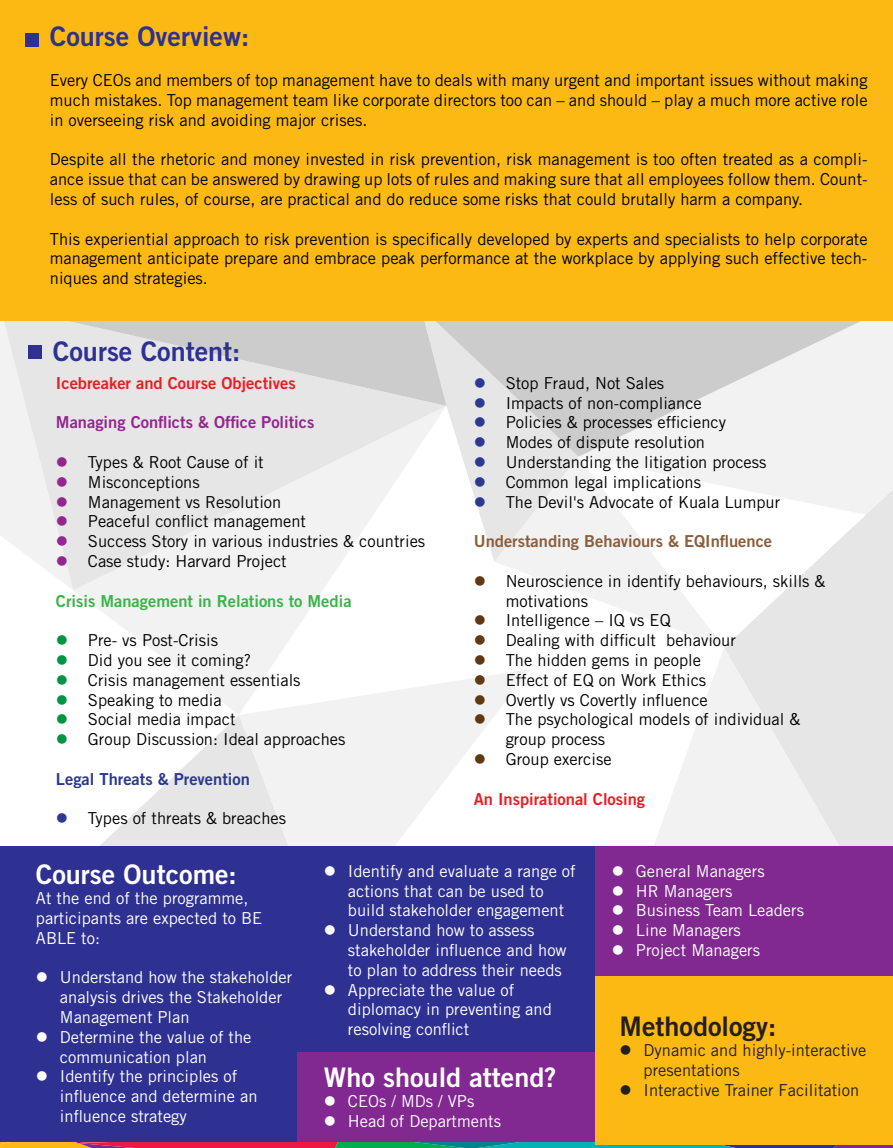
<style>
.page{position:relative;width:893px;height:1148px;background:#fff}
.page>*{position:absolute;margin:0;border:0;box-sizing:border-box;transform-origin:0 0}
.t1{font:27px "Trade Gothic LT Std Bd 2";color:#fff}
.t2{font:27px "Trade Gothic LT Std Bd 2";color:#2e3092}
.t3{font:27px "Trade Gothic LT Std Bd 2";color:#231f20}
.t4{font:16.5px/19.8px "Trade Gothic LT Std";color:#000;text-align:justify}
.t5{font:16.5px/19.8px "Trade Gothic LT Std";color:#fff}
.t6{font:16.5px/19.8px "Trade Gothic LT Std";color:#231f20}
.t7{font:16.5px "Trade Gothic LT Std Bd 2";color:#ed1c24}
.t8{font:16.5px "Trade Gothic LT Std Bd 2";color:#8b5e3c}
.t9{font:16.5px "Trade Gothic LT Std Bd 2";color:#39b54a}
.t10{font:16.5px "Trade Gothic LT Std Bd 2";color:#92278f}
.t11{font:16.5px "Trade Gothic LT Std Bd 2";color:#2b3990}
.s1{color:#92278f}
.s2{color:#009444}
.s3{color:#2b3990}
.s4{color:#603913}
</style>
<div class="page">
<div style="left:866px;top:515px;width:27px;height:132px;background:#e6e6e6"></div>
<svg style="left:725px;top:515px;width:141px;height:132px;fill:#e8e8e8"></svg>
<svg style="left:654px;top:647px;width:239px;height:199px"></svg>
<svg style="left:239px;top:670px;width:290px;height:176px;fill:#f2f2f2"></svg>
<svg style="left:100px;top:716px;width:139px;height:130px;fill:#e6e6e6"></svg>
<svg style="left:74px;top:590px;width:372px;height:125px"></svg>
<svg style="left:0;top:406px;width:421px;height:184px"></svg>
<svg style="left:497px;top:515px;width:226px;height:132px"></svg>
<svg style="left:462px;top:457px;width:116px;height:105px"></svg>
<svg style="left:0;top:321px;width:421px;height:85px;background:#dcdcdc"></svg>
<svg style="left:578px;top:457px;width:315px;height:58px;fill:#f2f2f2"></svg>
<svg style="left:421px;top:321px;width:472px;height:136px"></svg>
<div style="left:0;top:0;width:893px;height:321px;background:#fdb913"></div>
<div style="left:0;top:846px;width:298px;height:296px;background:#2e3192"></div>
<div style="left:297px;top:846px;width:298px;height:207px;background:#2e3192"></div>
<div style="left:297px;top:1053px;width:298px;height:89px;background:#812990"></div>
<div style="left:595px;top:846px;width:298px;height:144px;background:#812990"></div>
<svg style="left:0;top:1142px;width:893px;height:6px;background:#7c7264"></svg>
<div style="left:28px;top:346px;width:14px;height:13px;background:#2e3092"></div>
<div style="left:25px;top:34px;width:13px;height:13px;background:#2e3092"></div>
<div style="left:595px;top:976px;width:298px;height:168px;background:#fdb913"></div>
<h1 class="t2" style="left:50px;top:20px;width:201px">Course Overview:</h1>
<p class="t4" style="left:50px;top:70px;width:819px">Every CEOs and members of top management have to deals with many urgent and important issues without making much mistakes. Top management team like corporate directors too can – and should – play a much more active role in overseeing risk and avoiding major crises.</p>
<p class="t4" style="left:50px;top:149px;width:819px">Despite all the rhetoric and money invested in risk prevention, risk management is too often treated as a compli&shy;ance issue that can be answered by drawing up lots of rules and making sure that all employees follow them. Count&shy;less of such rules, of course, are practical and do reduce some risks that could brutally harm a company.</p>
<p class="t4" style="left:50px;top:229px;width:819px">This experiential approach to risk prevention is specifically developed by experts and specialists to help corporate management anticipate prepare and embrace peak performance at the workplace by applying such effective tech&shy;niques and strategies.</p>
<h1 class="t2" style="left:53px;top:334px;width:189px">Course Content:</h1>
<p class="t7" style="left:56px;top:373px;width:241px">Icebreaker and Course Objectives</p>
<p class="t10" style="left:56px;top:412px;width:260px">Managing Conflicts &amp; Office Politics</p>
<p class="t4" style="left:56px;top:452px;width:209px"><span class="s1">●</span> Types &amp; Root Cause of it</p>
<p class="t4" style="left:56px;top:472px;width:145px"><span class="s1">●</span> Misconceptions</p>
<p class="t4" style="left:56px;top:492px;width:227px"><span class="s1">●</span> Management vs Resolution</p>
<p class="t4" style="left:56px;top:511px;width:252px"><span class="s1">●</span> Peaceful conflict management</p>
<p class="t4" style="left:56px;top:531px;width:371px"><span class="s1">●</span> Success Story in various industries &amp; countries</p>
<p class="t4" style="left:56px;top:551px;width:232px"><span class="s1">●</span> Case study: Harvard Project</p>
<p class="t9" style="left:56px;top:590px;width:297px">Crisis Management in Relations to Media</p>
<p class="t4" style="left:56px;top:630px;width:164px"><span class="s2">●</span> Pre- vs Post-Crisis</p>
<p class="t4" style="left:56px;top:650px;width:197px"><span class="s2">●</span> Did you see it coming?</p>
<p class="t4" style="left:56px;top:670px;width:246px"><span class="s2">●</span> Crisis management essentials</p>
<p class="t4" style="left:56px;top:690px;width:167px"><span class="s2">●</span> Speaking to media</p>
<p class="t4" style="left:56px;top:709px;width:181px"><span class="s2">●</span> Social media impact</p>
<p class="t4" style="left:56px;top:729px;width:291px"><span class="s2">●</span> Group Discussion: Ideal approaches</p>
<p class="t11" style="left:56px;top:769px;width:195px">Legal Threats &amp; Prevention</p>
<p class="t4" style="left:56px;top:808px;width:232px"><span class="s3">●</span> Types of threats &amp; breaches</p>
<p class="t4" style="left:474px;top:373px;width:192px"><span class="s3">●</span> Stop Fraud, Not Sales</p>
<p class="t4" style="left:474px;top:393px;width:230px"><span class="s3">●</span> Impacts of non-compliance</p>
<p class="t4" style="left:474px;top:412px;width:254px"><span class="s3">●</span> Policies &amp; processes efficiency</p>
<p class="t4" style="left:474px;top:432px;width:233px"><span class="s3">●</span> Modes of dispute resolution</p>
<p class="t4" style="left:474px;top:452px;width:294px"><span class="s3">●</span> Understanding the litigation process</p>
<p class="t4" style="left:474px;top:472px;width:229px"><span class="s3">●</span> Common legal implications</p>
<p class="t4" style="left:474px;top:492px;width:308px"><span class="s3">●</span> The Devil's Advocate of Kuala Lumpur</p>
<p class="t8" style="left:474px;top:531px;width:300px">Understanding Behaviours &amp; EQInfluence</p>
<p class="t4" style="left:506px;top:571px;width:321px;text-indent:-32px"><span class="s4">●</span> Neuroscience in identify behaviours, skills &amp; motivations</p>
<p class="t4" style="left:474px;top:610px;width:198px"><span class="s4">●</span> Intelligence – IQ vs EQ</p>
<p class="t4" style="left:474px;top:630px;width:264px"><span class="s4">●</span> Dealing with difficult behaviour</p>
<p class="t4" style="left:474px;top:650px;width:229px"><span class="s4">●</span> The hidden gems in people</p>
<p class="t4" style="left:474px;top:670px;width:234px"><span class="s4">●</span> Effect of EQ on Work Ethics</p>
<p class="t4" style="left:474px;top:690px;width:236px"><span class="s4">●</span> Overtly vs Covertly influence</p>
<p class="t4" style="left:506px;top:709px;width:296px;text-indent:-32px"><span class="s4">●</span> The psychological models of individual &amp; group process</p>
<p class="t4" style="left:474px;top:749px;width:139px"><span class="s4">●</span> Group exercise</p>
<p class="t7" style="left:474px;top:788px;width:173px">An Inspirational Closing</p>
<h1 class="t1" style="left:36px;top:858px;width:202px">Course Outcome:</h1>
<p class="t5" style="left:36px;top:888px;width:228px">At the end of the programme, participants are expected to BE<br>ABLE to:</p>
<p class="t5" style="left:60px;top:967px;width:234px;text-indent:-24px">● Understand how the stakeholder analysis drives the Stakeholder<br>Management Plan</p>
<p class="t5" style="left:60px;top:1027px;width:193px;text-indent:-24px">● Determine the value of the communication plan</p>
<p class="t5" style="left:60px;top:1066px;width:199px;text-indent:-24px">● Identify the principles of influence and determine an influence strategy</p>
<p class="t5" style="left:348px;top:861px;width:229px;text-indent:-24px">● Identify and evaluate a range of actions that can be used to build stakeholder engagement</p>
<p class="t5" style="left:348px;top:920px;width:220px;text-indent:-24px">● Understand how to assess stakeholder influence and how to plan to address their needs</p>
<p class="t5" style="left:348px;top:980px;width:205px;text-indent:-24px">● Appreciate the value of diplomacy in preventing and resolving conflict</p>
<h1 class="t1" style="left:324px;top:1061px;width:234px">Who should attend?</h1>
<p class="t5" style="left:324px;top:1091px;width:152px">● CEOs / MDs / VPs</p>
<p class="t5" style="left:324px;top:1111px;width:179px">● Head of Departments</p>
<p class="t5" style="left:612px;top:861px;width:154px">● General Managers</p>
<p class="t5" style="left:612px;top:881px;width:122px">● HR Managers</p>
<p class="t5" style="left:612px;top:900px;width:194px">● Business Team Leaders</p>
<p class="t5" style="left:612px;top:920px;width:130px">● Line Managers</p>
<p class="t5" style="left:612px;top:940px;width:150px">● Project Managers</p>
<h1 class="t3" style="left:619px;top:1010px;width:158px">Methodology:</h1>
<p class="t6" style="left:644px;top:1040px;width:224px;text-indent:-24px">● Dynamic and highly-interactive presentations</p>
<p class="t6" style="left:619px;top:1080px;width:241px">● Interactive Trainer Facilitation</p>
</div>
